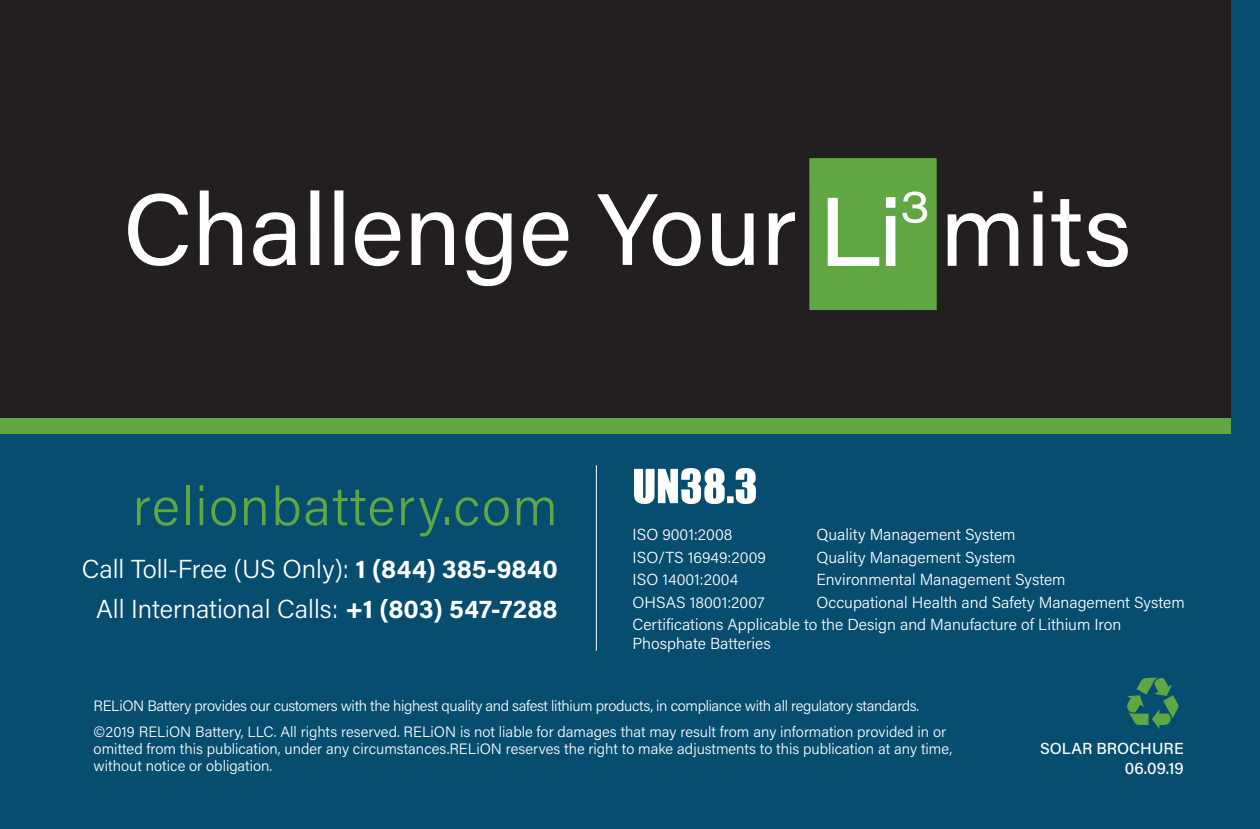
<style>
.page{position:relative;width:1260px;height:829px;background:#231f20}
.page>*{position:absolute;margin:0;border:0;box-sizing:border-box;transform-origin:0 0}
.t1{font:300 54px "Acumin Pro";letter-spacing:.03em;color:#60a744}
.t2{font:300 26px "Acumin Pro";color:#fff}
.t3{font:300 16px/19.2px "Acumin Pro";color:#fff}
.t4{font:500 16px/19.2px "Acumin Pro";color:#fff;text-align:right}
.t5{font:300 15px/17px "Acumin Pro";letter-spacing:-.005em;color:#fff}
.t6{font:300 15px "Acumin Pro";letter-spacing:-.025em;color:#fff}
.s1{font-weight:700}
</style>
<div class="page">
<div style="left:0;top:419px;width:1260px;height:410px;background:#074d70"></div>
<hr style="left:596px;top:465px;width:1px;height:186px;background:#fff">
<svg style="left:1127px;top:677px;width:52px;height:52px"></svg>
<svg style="left:634px;top:468px;width:122px;height:36px"></svg>
<div style="left:0;top:418px;width:1260px;height:16px;background:#60a744"></div>
<div style="left:1232px;top:0;width:28px;height:829px;background:#074d70"></div>
<svg style="left:128px;top:193px;width:60px;height:73px"></svg>
<svg style="left:200px;top:190px;width:42px;height:75px"></svg>
<svg style="left:253px;top:212px;width:43px;height:54px"></svg>
<div style="left:310px;top:190px;width:9px;height:75px;background:#fff"></div>
<div style="left:334px;top:190px;width:9px;height:75px;background:#fff"></div>
<svg style="left:355px;top:212px;width:45px;height:54px"></svg>
<svg style="left:412px;top:212px;width:42px;height:53px"></svg>
<svg style="left:465px;top:212px;width:47px;height:74px"></svg>
<svg style="left:523px;top:212px;width:45px;height:54px"></svg>
<svg style="left:597px;top:194px;width:104px;height:72px"></svg>
<svg style="left:712px;top:213px;width:42px;height:53px"></svg>
<svg style="left:769px;top:212px;width:26px;height:53px"></svg>
<div style="left:809px;top:158px;width:128px;height:152px;background:#60a744"></div>
<svg style="left:828px;top:198px;width:51px;height:68px"></svg>
<svg style="left:886px;top:197px;width:9px;height:69px"></svg>
<svg style="left:903px;top:191px;width:24px;height:32px"></svg>
<svg style="left:948px;top:213px;width:70px;height:53px"></svg>
<svg style="left:1034px;top:191px;width:9px;height:75px"></svg>
<svg style="left:1051px;top:199px;width:30px;height:67px"></svg>
<svg style="left:1087px;top:213px;width:41px;height:54px"></svg>
<p class="t1" style="left:133px;top:469px;width:427px">relionbattery.com</p>
<p class="t2" style="left:82px;top:551px;width:478px">Call Toll-Free (US Only): <span class="s1">1 (844) 385-9840</span></p>
<p class="t2" style="left:96px;top:591px;width:463px">All International Calls: <span class="s1">+1 (803) 547-7288</span></p>
<p class="t3" style="left:633px;top:524px;width:101px">ISO 9001:2008</p>
<p class="t3" style="left:817px;top:524px;width:201px">Quality Management System</p>
<p class="t3" style="left:633px;top:547px;width:135px">ISO/TS 16949:2009</p>
<p class="t3" style="left:817px;top:547px;width:201px">Quality Management System</p>
<p class="t3" style="left:633px;top:569px;width:107px">ISO 14001:2004</p>
<p class="t3" style="left:817px;top:569px;width:251px">Environmental Management System</p>
<p class="t3" style="left:633px;top:592px;width:133px">OHSAS 18001:2007</p>
<p class="t3" style="left:817px;top:592px;width:370px">Occupational Health and Safety Management System</p>
<p class="t3" style="left:633px;top:614px;width:490px">Certifications Applicable to the Design and Manufacture of Lithium Iron<br>Phosphate Batteries</p>
<p class="t6" style="left:94px;top:695px;width:827px">RELiON Battery provides our customers with the highest quality and safest lithium products, in compliance with all regulatory standards.</p>
<p class="t5" style="left:94px;top:722px;width:860px">©2019 RELiON Battery, LLC. All rights reserved. RELiON is not liable for damages that may result from any information provided in or omitted from this publication, under any circumstances.RELiON reserves the right to make adjustments to this publication at any time, without notice or obligation.</p>
<p class="t4" style="left:1040px;top:738px;width:145px">SOLAR BROCHURE<br>06.09.19</p>
</div>
